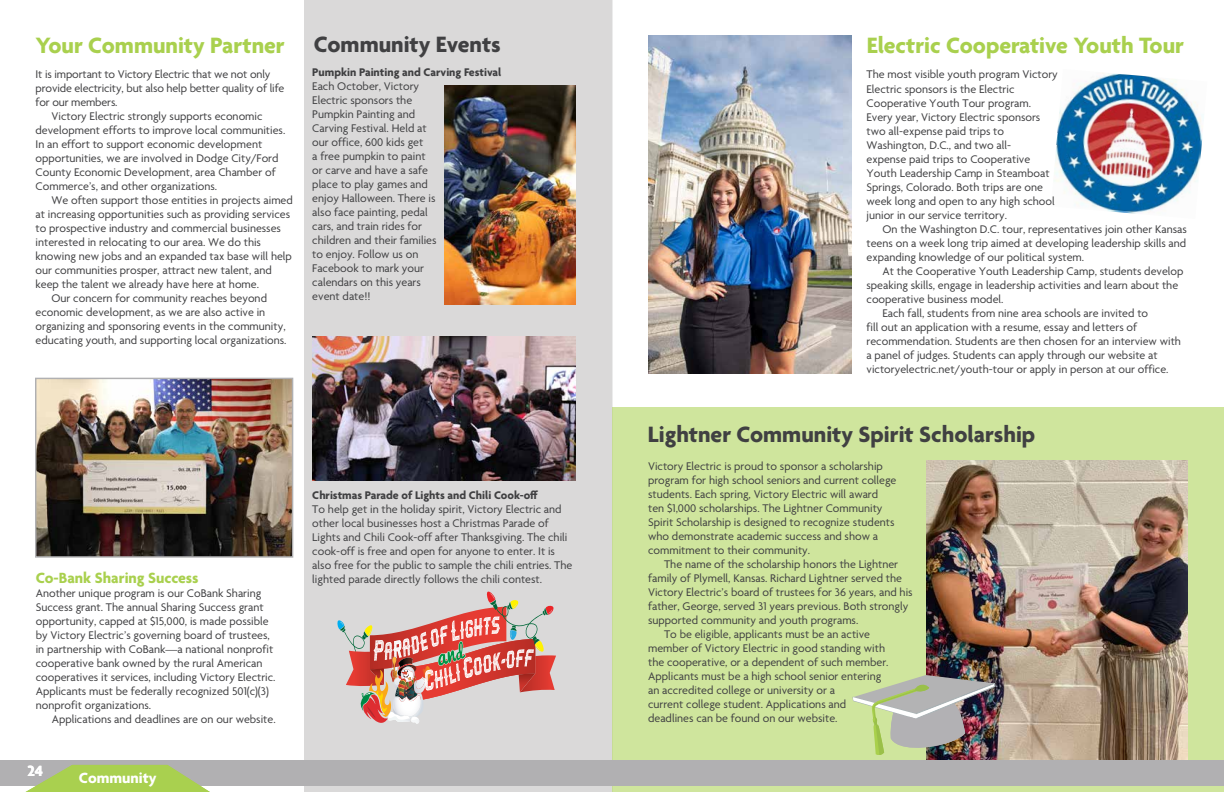
<style>
.page{position:relative;width:1224px;height:792px;background:#fff}
.page>*{position:absolute;margin:0;border:0;box-sizing:border-box;transform-origin:0 0}
.t1{font:700 24px "Agenda";color:#404042}
.t2{font:700 24px "Agenda";color:#a9d04e}
.t3{font:700 16px "Agenda";color:#fff}
.t4{font:700 16px "Agenda";color:#a9d04e}
.t5{font:12px/14px "Agenda";color:#404042}
.t6{font:700 12px "Agenda";color:#404042}
</style>
<div class="page">
<div style="left:304px;top:0;width:308px;height:792px;background:#dad9d9"></div>
<img style="left:445px;top:85px;width:131px;height:219px">
<img style="left:37px;top:380px;width:254px;height:176px">
<div style="left:35px;top:378px;width:258px;height:180px;border:1px solid #b0b0b2"></div>
<svg style="left:337px;top:592px;width:219px;height:132px;background:#d5a69f"></svg>
<img style="left:312px;top:336px;width:263px;height:144px">
<div style="left:612px;top:408px;width:612px;height:384px;background:#cfe59d"></div>
<img style="left:649px;top:36px;width:203px;height:337px">
<img style="left:927px;top:461px;width:260px;height:299px">
<img style="left:852px;top:675px;width:144px;height:80px">
<img style="left:1054px;top:73px;width:150px;height:141px">
<div style="left:0;top:760px;width:1224px;height:26px;background:#b1b0b2"></div>
<svg style="left:26px;top:765px;width:184px;height:27px"></svg>
<h1 class="t2" style="left:36px;top:33px;width:251px">Your Community Partner</h1>
<p class="t5" style="left:36px;top:68px;width:237px">It is important to Victory Electric that we not only</p>
<p class="t5" style="left:36px;top:82px;width:250px">provide electricity, but also help better quality of life</p>
<p class="t5" style="left:36px;top:96px;width:84px">for our members.</p>
<p class="t5" style="left:52px;top:110px;width:213px">Victory Electric strongly supports economic</p>
<p class="t5" style="left:36px;top:124px;width:251px">development efforts to improve local communities.</p>
<p class="t5" style="left:36px;top:138px;width:228px">In an effort to support economic development</p>
<p class="t5" style="left:36px;top:152px;width:245px">opportunities, we are involved in Dodge City/Ford</p>
<p class="t5" style="left:36px;top:166px;width:242px">County Economic Development, area Chamber of</p>
<p class="t5" style="left:36px;top:180px;width:183px">Commerce’s, and other organizations.</p>
<p class="t5" style="left:52px;top:194px;width:243px">We often support those entities in projects aimed</p>
<p class="t5" style="left:36px;top:208px;width:256px">at increasing opportunities such as providing services</p>
<p class="t5" style="left:36px;top:222px;width:247px">to prospective industry and commercial businesses</p>
<p class="t5" style="left:36px;top:236px;width:227px">interested in relocating to our area. We do this</p>
<p class="t5" style="left:36px;top:250px;width:258px">knowing new jobs and an expanded tax base will help</p>
<p class="t5" style="left:36px;top:264px;width:238px">our communities prosper, attract new talent, and</p>
<p class="t5" style="left:36px;top:278px;width:225px">keep the talent we already have here at home.</p>
<p class="t5" style="left:52px;top:292px;width:217px">Our concern for community reaches beyond</p>
<p class="t5" style="left:36px;top:306px;width:231px">economic development, as we are also active in</p>
<p class="t5" style="left:36px;top:320px;width:252px">organizing and sponsoring events in the community,</p>
<p class="t5" style="left:36px;top:334px;width:253px">educating youth, and supporting local organizations.</p>
<h1 class="t1" style="left:314px;top:31px;width:188px">Community Events</h1>
<p class="t6" style="left:312px;top:66px;width:190px">Pumpkin Painting and Carving Festival</p>
<p class="t5" style="left:312px;top:80px;width:126px">Each October, Victory<br>Electric sponsors the<br>Pumpkin Painting and<br>Carving Festival. Held at our office, 600 kids get<br>a free pumpkin to paint or carve and have a safe place to play games and enjoy Halloween. There is also face painting, pedal cars, and train rides for children and their families to enjoy. Follow us on<br>Facebook to mark your calendars on this years event date!!</p>
<h2 class="t4" style="left:36px;top:569px;width:164px">Co-Bank Sharing Success</h2>
<p class="t5" style="left:36px;top:587px;width:241px">Another unique program is our CoBank Sharing Success grant. The annual Sharing Success grant opportunity, capped at $15,000, is made possible by Victory Electric’s governing board of trustees, in partnership with CoBank—a national nonprofit cooperative bank owned by the rural American cooperatives it services, including Victory Electric.<br>Applicants must be federally recognized 501(c)(3) nonprofit organizations.</p>
<p class="t5" style="left:52px;top:713px;width:225px">Applications and deadlines are on our website.</p>
<h2 class="t3" style="left:27px;top:762px;width:17px">24</h2>
<h2 class="t3" style="left:61px;top:769px;width:114px">Account Services</h2>
<h2 class="t3" style="left:79px;top:769px;width:79px">Community</h2>
<p class="t6" style="left:312px;top:489px;width:227px">Christmas Parade of Lights and Chili Cook-off</p>
<p class="t5" style="left:312px;top:503px;width:262px">To help get in the holiday spirit, Victory Electric and other local businesses host a Christmas Parade of Lights and Chili Cook-off after Thanksgiving. The chili cook-off is free and open for anyone to enter. It is also free for the public to sample the chili entries. The lighted parade directly follows the chili contest.</p>
<h1 class="t2" style="left:867px;top:33px;width:319px">Electric Cooperative Youth Tour</h1>
<p class="t5" style="left:867px;top:68px;width:193px">The most visible youth program Victory Electric sponsors is the Electric Cooperative Youth Tour program.<br>Every year, Victory Electric sponsors two all-expense paid trips to Washington, D.C., and two all-<br>expense paid trips to Cooperative Youth Leadership Camp in Steamboat Springs, Colorado. Both trips are one week long and open to any high school junior in our service territory.</p>
<p class="t5" style="left:867px;top:222px;width:322px;text-align:justify;text-indent:16px">On the Washington D.C. tour, representatives join other Kansas teens on a week long trip aimed at developing leadership skills and expanding knowledge of our political system.</p>
<p class="t5" style="left:883px;top:264px;width:302px">At the Cooperative Youth Leadership Camp, students develop</p>
<p class="t5" style="left:867px;top:278px;width:313px">speaking skills, engage in leadership activities and learn about the</p>
<p class="t5" style="left:867px;top:292px;width:138px">cooperative business model.</p>
<p class="t5" style="left:883px;top:306px;width:267px">Each fall, students from nine area schools are invited to</p>
<p class="t5" style="left:867px;top:320px;width:272px">fill out an application with a resume, essay and letters of</p>
<p class="t5" style="left:867px;top:334px;width:316px">recommendation. Students are then chosen for an interview with</p>
<p class="t5" style="left:867px;top:348px;width:293px">a panel of judges. Students can apply through our website at</p>
<p class="t5" style="left:867px;top:362px;width:303px">victoryelectric.net/youth-tour or apply in person at our office.</p>
<h1 class="t1" style="left:648px;top:421px;width:389px">Lightner Community Spirit Scholarship</h1>
<p class="t5" style="left:648px;top:460px;width:250px">Victory Electric is proud to sponsor a scholarship program for high school seniors and current college students. Each spring, Victory Electric will award ten $1,000 scholarships. The Lightner Community Spirit Scholarship is designed to recognize students who demonstrate academic success and show a commitment to their community.</p>
<p class="t5" style="left:664px;top:558px;width:236px">The name of the scholarship honors the Lightner</p>
<p class="t5" style="left:648px;top:572px;width:255px">family of Plymell, Kansas. Richard Lightner served the</p>
<p class="t5" style="left:648px;top:586px;width:266px">Victory Electric’s board of trustees for 36 years, and his</p>
<p class="t5" style="left:648px;top:600px;width:262px">father, George, served 31 years previous. Both strongly</p>
<p class="t5" style="left:648px;top:614px;width:212px">supported community and youth programs.</p>
<p class="t5" style="left:664px;top:628px;width:208px">To be eligible, applicants must be an active</p>
<p class="t5" style="left:648px;top:642px;width:239px">member of Victory Electric in good standing with</p>
<p class="t5" style="left:648px;top:656px;width:242px">the cooperative, or a dependent of such member.</p>
<p class="t5" style="left:648px;top:670px;width:235px">Applicants must be a high school senior entering</p>
<p class="t5" style="left:648px;top:684px;width:188px">an accredited college or university or a</p>
<p class="t5" style="left:648px;top:698px;width:200px">current college student. Applications and</p>
<p class="t5" style="left:648px;top:712px;width:191px">deadlines can be found on our website.</p>
</div>
